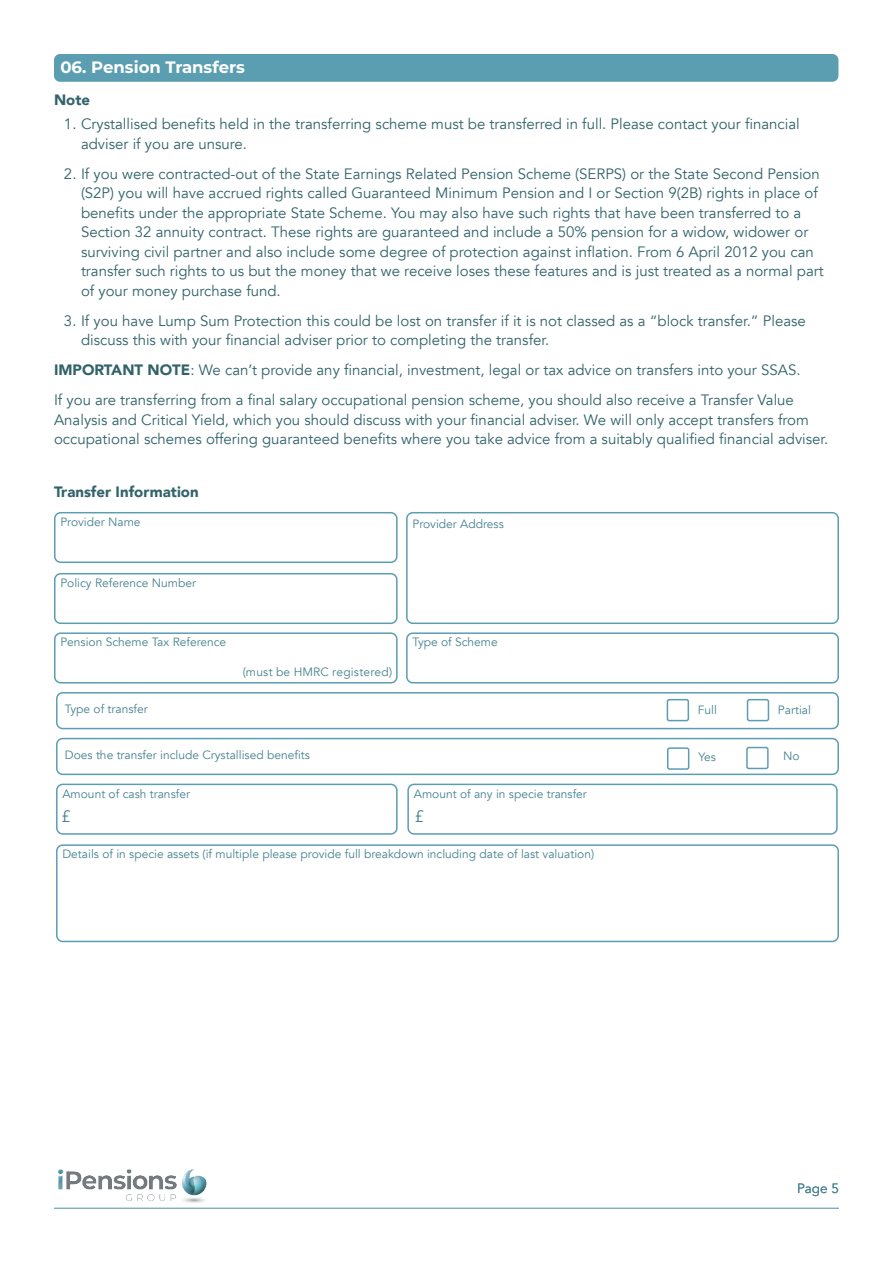
<style>
.page{position:relative;width:893px;height:1263px;background:#fff}
.page>*{position:absolute;margin:0;border:0;box-sizing:border-box;transform-origin:0 0}
.t1{font:100 16.5px "Montserrat";color:#fff}
.t2{font:16.5px "Avenir";color:#46828f}
.t3{font:15px/19.5px "Avenir";color:#32636a}
.t4{font:900 15px "Avenir";color:#32636a}
.t5{font:13.5px "Avenir";color:#46828f}
.t6{font:12px "Avenir";color:#46828f}
.s1{font-weight:900}
</style>
<div class="page">
<img style="left:58px;top:1169px;width:149px;height:34px">
<hr style="left:54px;top:1208px;width:785px;height:1px;background:#5b9eb2">
<div style="left:54px;top:54px;width:784px;height:28px;background:#5b9eb2;border-radius:6px"></div>
<div style="left:54px;top:512px;width:344px;height:51px;border:2px solid #5b9eb2;border-radius:6px"></div>
<div style="left:54px;top:573px;width:344px;height:51px;border:2px solid #5b9eb2;border-radius:6px"></div>
<div style="left:54px;top:632px;width:344px;height:51px;border:2px solid #5b9eb2;border-radius:6px"></div>
<div style="left:406px;top:512px;width:433px;height:112px;border:2px solid #5b9eb2;border-radius:6px"></div>
<div style="left:406px;top:632px;width:433px;height:51px;border:2px solid #5b9eb2;border-radius:6px"></div>
<div style="left:56px;top:692px;width:783px;height:37px;border:2px solid #5b9eb2;border-radius:6px"></div>
<div style="left:667px;top:699px;width:22px;height:22px;border:2px solid #5b9eb2;border-radius:2px"></div>
<div style="left:667px;top:747px;width:22px;height:23px;border:2px solid #5b9eb2;border-radius:2px"></div>
<div style="left:56px;top:738px;width:783px;height:37px;border:2px solid #5b9eb2;border-radius:6px"></div>
<div style="left:56px;top:784px;width:342px;height:51px;border:2px solid #5b9eb2;border-radius:6px"></div>
<div style="left:407px;top:784px;width:431px;height:51px;border:2px solid #5b9eb2;border-radius:6px"></div>
<div style="left:56px;top:844px;width:783px;height:98px;border:2px solid #5b9eb2;border-radius:6px"></div>
<div style="left:747px;top:699px;width:22px;height:22px;border:2px solid #5b9eb2;border-radius:2px"></div>
<div style="left:746px;top:747px;width:23px;height:22px;border:2px solid #5b9eb2;border-radius:2px"></div>
<p class="t1" style="left:60px;top:57px;width:186px">06. Pension Transfers</p>
<p class="t4" style="left:54px;top:87px;width:38px">Note</p>
<p class="t3" style="left:81px;top:115px;width:720px;text-indent:-17px">1. Crystallised benefits held in the transferring scheme must be transferred in full. Please contact your financial adviser if you are unsure.</p>
<p class="t3" style="left:81px;top:164px;width:744px;text-indent:-17px">2. If you were contracted-out of the State Earnings Related Pension Scheme (SERPS) or the State Second Pension (S2P) you will have accrued rights called Guaranteed Minimum Pension and I or Section 9(2B) rights in place of benefits under the appropriate State Scheme. You may also have such rights that have been transferred to a Section 32 annuity contract. These rights are guaranteed and include a 50% pension for a widow, widower or surviving civil partner and also include some degree of protection against inflation. From 6 April 2012 you can transfer such rights to us but the money that we receive loses these features and is just treated as a normal part of your money purchase fund.</p>
<p class="t3" style="left:81px;top:311px;width:726px;text-indent:-17px">3. If you have Lump Sum Protection this could be lost on transfer if it is not classed as a “block transfer.” Please discuss this with your financial adviser prior to completing the transfer.</p>
<p class="t3" style="left:54px;top:355px;width:748px;line-height:30px"><span class="s1">IMPORTANT NOTE</span>: We can’t provide any financial, investment, legal or tax advice on transfers into your SSAS.<br>If you are transferring from a final salary occupational pension scheme, you should also receive a Transfer Value</p>
<p class="t3" style="left:54px;top:410px;width:776px">Analysis and Critical Yield, which you should discuss with your financial adviser. We will only accept transfers from occupational schemes offering guaranteed benefits where you take advice from a suitably qualified financial adviser.</p>
<p class="t4" style="left:54px;top:479px;width:146px">Transfer Information</p>
<p class="t6" style="left:60px;top:515px;width:82px">Provider Name</p>
<p class="t6" style="left:412px;top:517px;width:93px">Provider Address</p>
<p class="t6" style="left:60px;top:576px;width:137px">Policy Reference Number</p>
<p class="t6" style="left:60px;top:635px;width:167px">Pension Scheme Tax Reference</p>
<p class="t6" style="left:243px;top:665px;width:151px">(must be HMRC registered)</p>
<p class="t6" style="left:412px;top:635px;width:87px">Type of Scheme</p>
<p class="t6" style="left:65px;top:702px;width:84px">Type of transfer</p>
<p class="t6" style="left:698px;top:703px;width:21px">Full</p>
<p class="t6" style="left:778px;top:703px;width:35px">Partial</p>
<p class="t6" style="left:65px;top:748px;width:247px">Does the transfer include Crystallised benefits</p>
<p class="t6" style="left:698px;top:750px;width:19px">Yes</p>
<p class="t6" style="left:783px;top:749px;width:18px">No</p>
<p class="t6" style="left:62px;top:786px;width:129px">Amount of cash transfer</p>
<p class="t6" style="left:414px;top:786px;width:175px">Amount of any in specie transfer</p>
<p class="t2" style="left:415px;top:806px;width:11px">£</p>
<p class="t6" style="left:62px;top:847px;width:533px">Details of in specie assets (if multiple please provide full breakdown including date of last valuation)</p>
<p class="t2" style="left:61px;top:806px;width:11px">£</p>
<p class="t5" style="left:797px;top:1180px;width:43px">Page 5</p>
</div>
